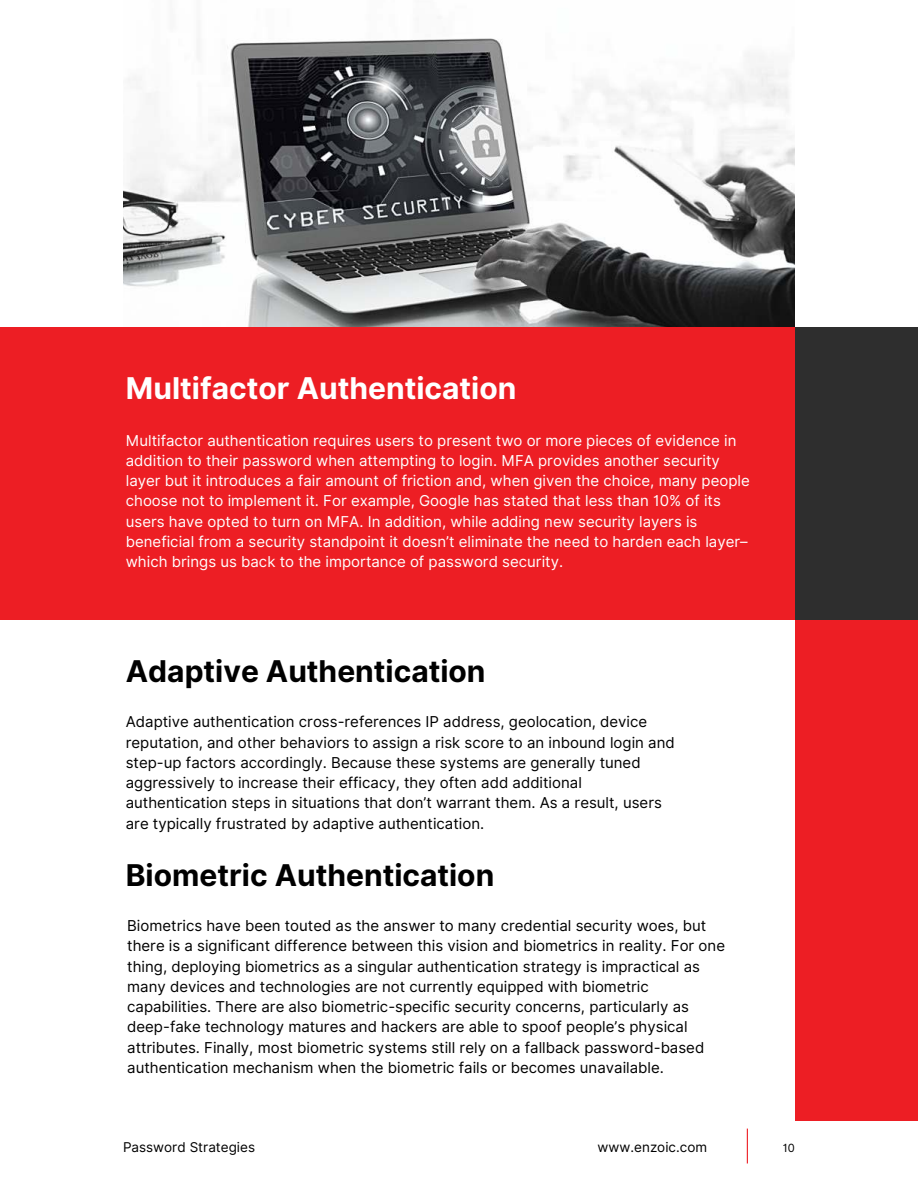
<style>
.page{position:relative;width:918px;height:1188px;background:#fff}
.page>*{position:absolute;margin:0;border:0;box-sizing:border-box;transform-origin:0 0}
.t1{font:700 30px "Inter";color:#000}
.t2{font:700 30px "Inter";color:#fff}
.t3{font:15px/20.2px "Inter";color:#000}
.t4{font:15px/20.2px "Inter";color:#fff}
.t5{font:13.5px "Inter";color:#000}
.t6{font:11.25px "Inter";color:#000}
</style>
<div class="page">
<img style="left:123px;top:38px;width:672px;height:289px">
<div style="left:0;top:327px;width:795px;height:292px;background:#ed1e24"></div>
<hr style="left:747px;top:1129px;width:1px;height:34px;background:#ed1e24">
<div style="left:795px;top:620px;width:123px;height:500px;background:#ed1e24"></div>
<div style="left:795px;top:327px;width:123px;height:292px;background:#2e2e2e"></div>
<h1 class="t2" style="left:126px;top:366px;width:392px">Multifactor Authentication</h1>
<p class="t4" style="left:126px;top:430px;width:625px">Multifactor authentication requires users to present two or more pieces of evidence in addition to their password when attempting to login. MFA provides another security layer but it introduces a fair amount of friction and, when given the choice, many people choose not to implement it. For example, Google has stated that less than 10% of its users have opted to turn on MFA. In addition, while adding new security layers is beneficial from a security standpoint it doesn’t eliminate the need to harden each layer– which brings us back to the importance of password security.</p>
<h1 class="t1" style="left:126px;top:649px;width:361px">Adaptive Authentication</h1>
<p class="t3" style="left:126px;top:712px;width:550px">Adaptive authentication cross-references IP address, geolocation, device reputation, and other behaviors to assign a risk score to an inbound login and step-up factors accordingly. Because these systems are generally tuned aggressively to increase their efficacy, they often add additional authentication steps in situations that don’t warrant them. As a result, users are typically frustrated by adaptive authentication.</p>
<h1 class="t1" style="left:126px;top:853px;width:370px">Biometric Authentication</h1>
<p class="t3" style="left:127px;top:916px;width:599px">Biometrics have been touted as the answer to many credential security woes, but there is a significant difference between this vision and biometrics in reality. For one thing, deploying biometrics as a singular authentication strategy is impractical as many devices and technologies are not currently equipped with biometric capabilities. There are also biometric-specific security concerns, particularly as deep-fake technology matures and hackers are able to spoof people’s physical attributes. Finally, most biometric systems still rely on a fallback password-based authentication mechanism when the biometric fails or becomes unavailable.</p>
<p class="t5" style="left:123px;top:1137px;width:134px">Password Strategies</p>
<p class="t5" style="left:598px;top:1137px;width:111px">www.enzoic.com</p>
<p class="t6" style="left:783px;top:1140px;width:14px">10</p>
</div>
